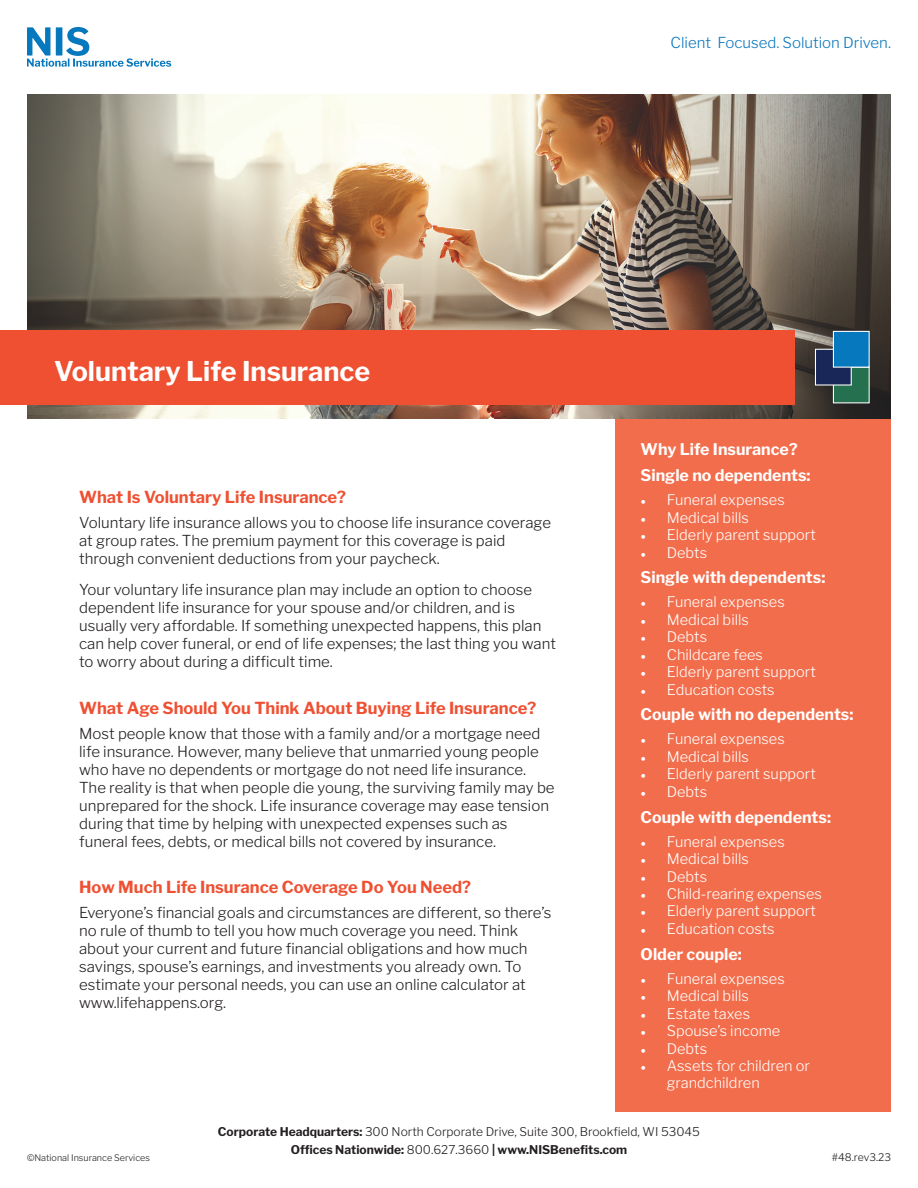
<style>
.page{position:relative;width:918px;height:1188px;background:#fff}
.page>*{position:absolute;margin:0;border:0;box-sizing:border-box;transform-origin:0 0}
.t1{font:700 27px "Libre Franklin";color:#fff}
.t2{font:700 16.5px "Libre Franklin";color:#ef5032}
.t3{font:700 16.05px "Libre Franklin";color:#fff}
.t4{font:300 15px/18px "Libre Franklin";color:#231f20}
.t5{font:300 15px "Libre Franklin";color:#0d78bd}
.t6{font:300 14.55px/17.4px "Libre Franklin";color:#fff}
.t7{font:300 12px/18.1px "Libre Franklin";color:#231f20;text-align:center}
.t8{font:300 10.5px "Libre Franklin";color:#231f20}
.t9{font:300 9px "Libre Franklin";color:#231f20}
.s1{font-family:"Minion Pro";font-weight:400}
.s2{font-weight:700}
</style>
<div class="page">
<svg style="left:27px;top:27px;width:144px;height:40px"></svg>
<div style="left:616px;top:413px;width:275px;height:699px;background:#f26d4b"></div>
<img style="left:27px;top:94px;width:864px;height:324px">
<div style="left:0;top:331px;width:795px;height:74px;background:#ef5032"></div>
<div style="left:833px;top:367px;width:36px;height:36px;background:#25704f"></div>
<div style="left:815px;top:349px;width:36px;height:36px;background:#182757"></div>
<div style="left:815px;top:349px;width:37px;height:37px;border:1px solid #fff"></div>
<div style="left:833px;top:331px;width:36px;height:36px;background:#0678bd"></div>
<div style="left:833px;top:331px;width:37px;height:37px;border:1px solid #fff"></div>
<p class="t5" style="left:671px;top:34px;width:222px">Client Focused. Solution Driven.</p>
<p class="t1" style="left:54px;top:355px;width:318px">Voluntary Life Insurance</p>
<p class="t2" style="left:79px;top:487px;width:269px">What Is Voluntary Life Insurance?</p>
<p class="t4" style="left:79px;top:513px;width:473px">Voluntary life insurance allows you to choose life insurance coverage at group rates. The premium payment for this coverage is paid through convenient deductions from your paycheck.</p>
<p class="t4" style="left:79px;top:581px;width:478px">Your voluntary life insurance plan may include an option to choose dependent life insurance for your spouse and/or children, and is usually very affordable. If something unexpected happens, this plan can help cover funeral, or end of life expenses; the last thing you want to worry about during a difficult time.</p>
<p class="t2" style="left:79px;top:698px;width:459px">What Age Should You Think About Buying Life Insurance?</p>
<p class="t4" style="left:79px;top:724px;width:477px">Most people know that those with a family and/or a mortgage need life insurance. However, many believe that unmarried young people who have no dependents or mortgage do not need life insurance.<br>The reality is that when people die young, the surviving family may be unprepared for the shock. Life insurance coverage may ease tension during that time by helping with unexpected expenses such as funeral fees, debts, or medical bills not covered by insurance.</p>
<p class="t2" style="left:79px;top:878px;width:393px">How Much Life Insurance Coverage Do You Need?</p>
<p class="t4" style="left:79px;top:904px;width:474px">Everyone’s financial goals and circumstances are different, so there’s no rule of thumb to tell you how much coverage you need. Think about your current and future financial obligations and how much savings, spouse’s earnings, and investments you already own. To estimate your personal needs, you can use an online calculator at www.lifehappens.org.</p>
<p class="t3" style="left:641px;top:440px;width:158px">Why Life Insurance?</p>
<p class="t3" style="left:641px;top:466px;width:172px">Single no dependents:</p>
<p class="t6" style="left:641px;top:491px;width:146px"><span class="s1">•</span> Funeral expenses</p>
<p class="t6" style="left:641px;top:509px;width:110px"><span class="s1">•</span> Medical bills</p>
<p class="t6" style="left:641px;top:526px;width:177px"><span class="s1">•</span> Elderly parent support</p>
<p class="t6" style="left:641px;top:544px;width:68px"><span class="s1">•</span> Debts</p>
<p class="t3" style="left:641px;top:568px;width:186px">Single with dependents:</p>
<p class="t6" style="left:641px;top:593px;width:146px"><span class="s1">•</span> Funeral expenses</p>
<p class="t6" style="left:641px;top:611px;width:110px"><span class="s1">•</span> Medical bills</p>
<p class="t6" style="left:641px;top:628px;width:68px"><span class="s1">•</span> Debts</p>
<p class="t6" style="left:641px;top:646px;width:124px"><span class="s1">•</span> Childcare fees</p>
<p class="t6" style="left:641px;top:663px;width:177px"><span class="s1">•</span> Elderly parent support</p>
<p class="t6" style="left:641px;top:681px;width:136px"><span class="s1">•</span> Education costs</p>
<p class="t3" style="left:641px;top:705px;width:214px">Couple with no dependents:</p>
<p class="t6" style="left:641px;top:730px;width:146px"><span class="s1">•</span> Funeral expenses</p>
<p class="t6" style="left:641px;top:748px;width:110px"><span class="s1">•</span> Medical bills</p>
<p class="t6" style="left:641px;top:765px;width:177px"><span class="s1">•</span> Elderly parent support</p>
<p class="t6" style="left:641px;top:783px;width:68px"><span class="s1">•</span> Debts</p>
<p class="t3" style="left:641px;top:807px;width:192px">Couple with dependents:</p>
<p class="t6" style="left:641px;top:833px;width:146px"><span class="s1">•</span> Funeral expenses</p>
<p class="t6" style="left:641px;top:850px;width:110px"><span class="s1">•</span> Medical bills</p>
<p class="t6" style="left:641px;top:868px;width:68px"><span class="s1">•</span> Debts</p>
<p class="t6" style="left:641px;top:885px;width:183px"><span class="s1">•</span> Child-rearing expenses</p>
<p class="t6" style="left:641px;top:902px;width:177px"><span class="s1">•</span> Elderly parent support</p>
<p class="t6" style="left:641px;top:920px;width:136px"><span class="s1">•</span> Education costs</p>
<p class="t3" style="left:641px;top:944px;width:103px">Older couple:</p>
<p class="t6" style="left:641px;top:970px;width:146px"><span class="s1">•</span> Funeral expenses</p>
<p class="t6" style="left:641px;top:987px;width:110px"><span class="s1">•</span> Medical bills</p>
<p class="t6" style="left:641px;top:1005px;width:111px"><span class="s1">•</span> Estate taxes</p>
<p class="t6" style="left:641px;top:1022px;width:141px"><span class="s1">•</span> Spouse’s income</p>
<p class="t6" style="left:641px;top:1040px;width:68px"><span class="s1">•</span> Debts</p>
<p class="t6" style="left:667px;top:1057px;width:145px;text-indent:-26px"><span class="s1">•</span> Assets for children or grandchildren</p>
<p class="t9" style="left:27px;top:1152px;width:125px">©National Insurance Services</p>
<p class="t7" style="left:218px;top:1122px;width:484px"><span class="s2">Corporate Headquarters:</span> 300 North Corporate Drive, Suite 300, Brookfield, WI 53045<br><span class="s2">Offices Nationwide:</span> 800.627.3660 <span class="s2">| www.NISBenefits.com</span></p>
<p class="t8" style="left:832px;top:1151px;width:61px">#48.rev3.23</p>
</div>
